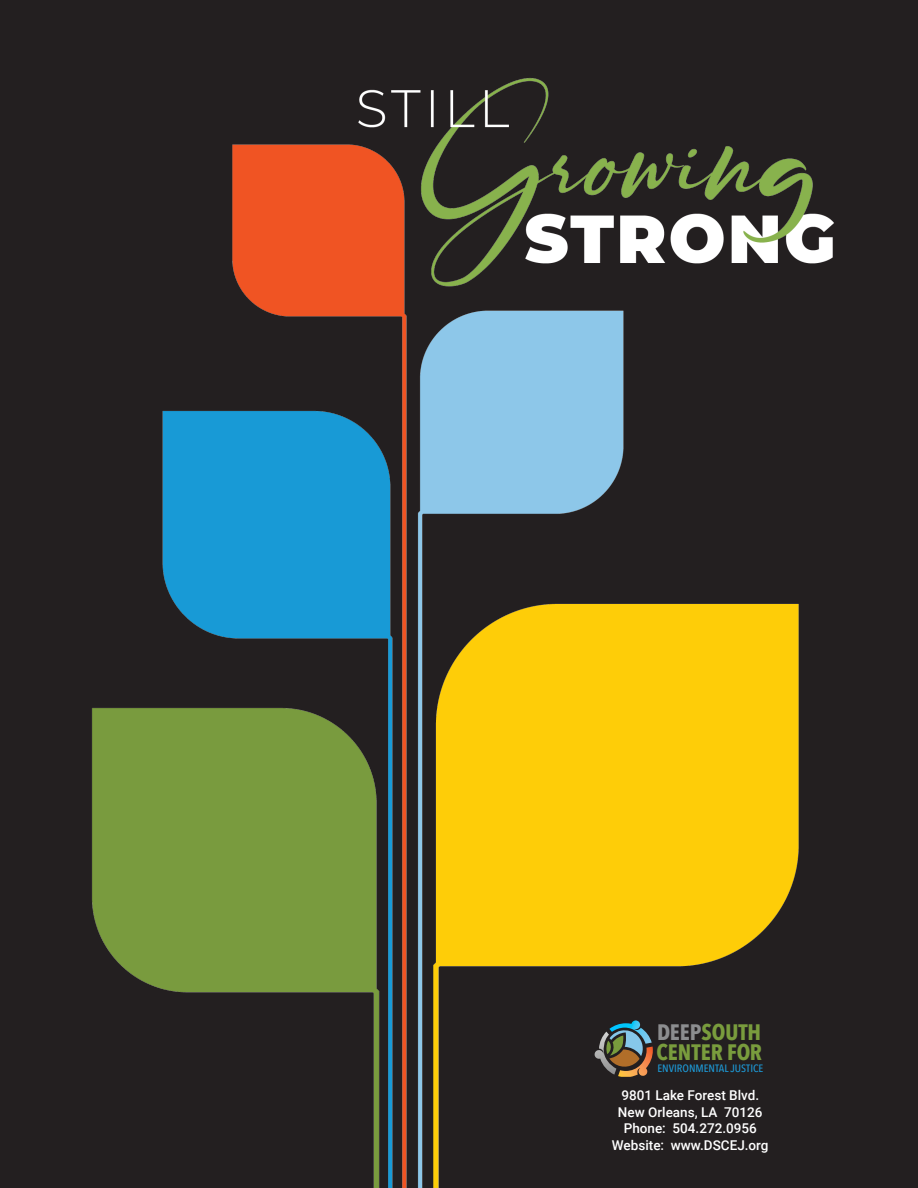
<style>
.page{position:relative;width:918px;height:1188px;background:#231f20}
.page>*{position:absolute;margin:0;border:0;box-sizing:border-box;transform-origin:0 0}
.t1{font:700 22.35px/19.8px "Avenir Next Condensed";color:#799c3d}
.t2{font:500 13.5px "Roboto";color:#fff}
.t3{font:500 10.65px "Avenir Next Condensed";color:#1d99d6;scale:1.06 1}
.s1{color:#8c8d8f}
</style>
<div class="page">
<img style="left:92px;top:144px;width:707px;height:1044px">
<svg style="left:594px;top:1020px;width:59px;height:57px"></svg>
<img style="left:325px;top:78px;width:509px;height:217px">
<h1 class="t1" style="left:657px;top:1022px;width:107px"><span class="s1">DEEP</span>SOUTH<br>CENTER FOR</h1>
<p class="t3" style="left:657px;top:1062px;width:102px">ENVIRONMENTAL JUSTICE</p>
<p class="t2" style="left:621px;top:1086px;width:139px">9801 Lake Forest Blvd.</p>
<p class="t2" style="left:618px;top:1102px;width:146px">New Orleans, LA 70126</p>
<p class="t2" style="left:624px;top:1119px;width:135px">Phone: 504.272.0956</p>
<p class="t2" style="left:612px;top:1135px;width:158px">Website: www.DSCEJ.org</p>
</div>
